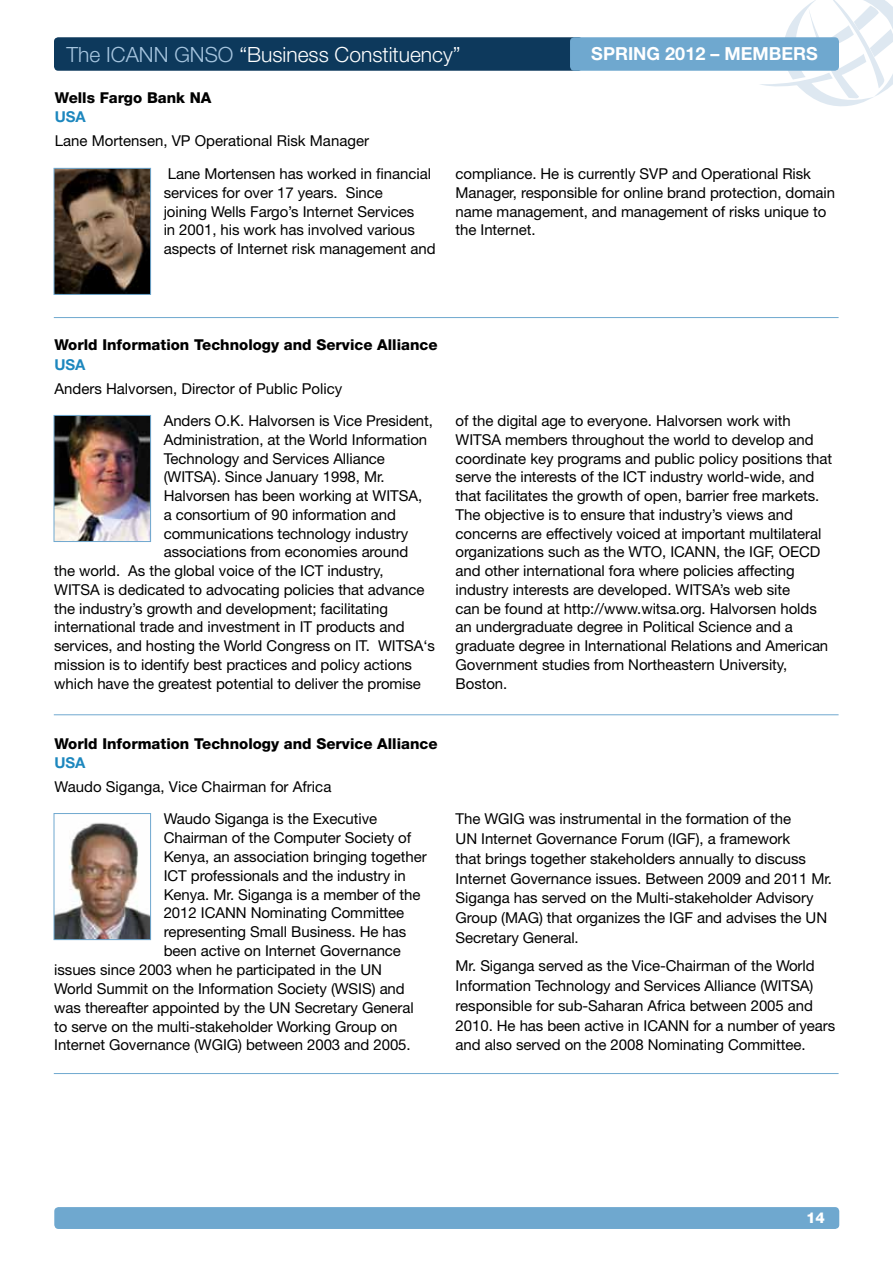
<style>
.page{position:relative;width:893px;height:1263px;background:#fff}
.page>*{position:absolute;margin:0;border:0;box-sizing:border-box;transform-origin:0 0}
.t1{font:300 21px "Helvetica Neue LT Std";color:#fff}
.t2{font:700 18px "Helvetica Neue LT Std";color:#fff}
.t3{font:15px/18.8px "Helvetica Neue LT Std";letter-spacing:-.005em;color:#000}
.t4{font:800 15px "Helvetica Neue LT Std";color:#000}
.t5{font:700 15px "Helvetica Neue LT Std";color:#1d87be}
.t6{font:800 15px "Helvetica Neue LT Std";color:#fff}
.s1{color:#a6c5df}
</style>
<div class="page">
<svg style="left:760px;top:0;width:133px;height:107px"></svg>
<div style="left:54px;top:37px;width:529px;height:34px;background:#0d395c;border-radius:4px"></div>
<div style="left:54px;top:1207px;width:785px;height:22px;background:#6fa8cf;border-radius:4px"></div>
<div style="left:570px;top:37px;width:269px;height:34px;background:#6fa8cf;border-radius:4px"></div>
<hr style="left:54px;top:317px;width:785px;height:1px;background:#6fa8cf">
<hr style="left:54px;top:714px;width:785px;height:1px;background:#6fa8cf">
<hr style="left:54px;top:1073px;width:785px;height:1px;background:#6fa8cf">
<img style="left:56px;top:170px;width:93px;height:123px">
<div style="left:54px;top:168px;width:97px;height:127px;border:1px solid #6fa8cf"></div>
<img style="left:56px;top:417px;width:93px;height:123px">
<div style="left:54px;top:415px;width:97px;height:127px;border:1px solid #6fa8cf"></div>
<img style="left:56px;top:822px;width:93px;height:116px">
<div style="left:54px;top:813px;width:97px;height:127px;border:1px solid #6fa8cf"></div>
<h1 class="t1" style="left:67px;top:42px;width:396px"><span class="s1">The ICANN GNSO</span> “Business Constituency”</h1>
<p class="t2" style="left:591px;top:43px;width:228px">SPRING 2012 – MEMBERS</p>
<p class="t4" style="left:55px;top:89px;width:158px">Wells Fargo Bank NA</p>
<p class="t5" style="left:55px;top:108px;width:33px">USA</p>
<p class="t3" style="left:168px;top:124px;width:265px;line-height:33px;text-indent:-113px">Lane Mortensen, VP Operational Risk Manager<br>Lane Mortensen has worked in financial</p>
<p class="t3" style="left:164px;top:183px;width:273px">services for over 17 years. Since<br>joining Wells Fargo’s Internet Services<br>in 2001, his work has involved various aspects of Internet risk management and</p>
<p class="t3" style="left:456px;top:164px;width:381px">compliance. He is currently SVP and Operational Risk Manager, responsible for online brand protection, domain name management, and management of risks unique to the Internet.</p>
<p class="t4" style="left:54px;top:336px;width:385px">World Information Technology and Service Alliance</p>
<p class="t5" style="left:54px;top:355px;width:33px">USA</p>
<p class="t3" style="left:54px;top:379px;width:290px">Anders Halvorsen, Director of Public Policy</p>
<p class="t3" style="left:164px;top:411px;width:271px">Anders O.K. Halvorsen is Vice President,</p>
<p class="t3" style="left:164px;top:430px;width:265px">Administration, at the World Information</p>
<p class="t3" style="left:164px;top:449px;width:223px">Technology and Services Alliance</p>
<p class="t3" style="left:164px;top:467px;width:223px">(WITSA). Since January 1998, Mr.</p>
<p class="t3" style="left:164px;top:486px;width:260px">Halvorsen has been working at WITSA,</p>
<p class="t3" style="left:164px;top:505px;width:234px">a consortium of 90 information and</p>
<p class="t3" style="left:164px;top:524px;width:246px">communications technology industry</p>
<p class="t3" style="left:164px;top:542px;width:246px">associations from economies around</p>
<p class="t3" style="left:54px;top:561px;width:331px">the world. As the global voice of the ICT industry,</p>
<p class="t3" style="left:54px;top:580px;width:372px">WITSA is dedicated to advocating policies that advance</p>
<p class="t3" style="left:54px;top:599px;width:335px">the industry’s growth and development; facilitating</p>
<p class="t3" style="left:54px;top:617px;width:352px">international trade and investment in IT products and</p>
<p class="t3" style="left:54px;top:636px;width:382px">services, and hosting the World Congress on IT. WITSA‘s</p>
<p class="t3" style="left:54px;top:655px;width:359px">mission is to identify best practices and policy actions</p>
<p class="t3" style="left:54px;top:674px;width:368px">which have the greatest potential to deliver the promise</p>
<p class="t4" style="left:54px;top:734px;width:385px">World Information Technology and Service Alliance</p>
<p class="t5" style="left:54px;top:753px;width:33px">USA</p>
<p class="t3" style="left:54px;top:777px;width:278px">Waudo Siganga, Vice Chairman for Africa</p>
<p class="t3" style="left:164px;top:809px;width:215px">Waudo Siganga is the Executive</p>
<p class="t3" style="left:164px;top:828px;width:249px">Chairman of the Computer Society of</p>
<p class="t3" style="left:164px;top:847px;width:265px">Kenya, an association bringing together</p>
<p class="t3" style="left:164px;top:866px;width:244px">ICT professionals and the industry in</p>
<p class="t3" style="left:164px;top:885px;width:258px">Kenya. Mr. Siganga is a member of the</p>
<p class="t3" style="left:164px;top:903px;width:242px">2012 ICANN Nominating Committee</p>
<p class="t3" style="left:164px;top:922px;width:244px">representing Small Business. He has</p>
<p class="t3" style="left:164px;top:941px;width:239px">been active on Internet Governance</p>
<p class="t3" style="left:54px;top:960px;width:329px">issues since 2003 when he participated in the UN</p>
<p class="t3" style="left:54px;top:979px;width:352px">World Summit on the Information Society (WSIS) and</p>
<p class="t3" style="left:54px;top:998px;width:361px">was thereafter appointed by the UN Secretary General</p>
<p class="t3" style="left:54px;top:1016px;width:345px">to serve on the multi-stakeholder Working Group on</p>
<p class="t3" style="left:54px;top:1035px;width:358px">Internet Governance (WGIG) between 2003 and 2005.</p>
<p class="t3" style="left:456px;top:411px;width:378px">of the digital age to everyone. Halvorsen work with WITSA members throughout the world to develop and coordinate key programs and public policy positions that serve the interests of the ICT industry world-wide, and that facilitates the growth of open, barrier free markets.<br>The objective is to ensure that industry’s views and concerns are effectively voiced at important multilateral organizations such as the WTO, ICANN, the IGF, OECD and other international fora where policies affecting industry interests are developed. WITSA’s web site<br>can be found at http://www.witsa.org. Halvorsen holds an undergraduate degree in Political Science and a graduate degree in International Relations and American Government studies from Northeastern University, Boston.</p>
<p class="t3" style="left:456px;top:809px;width:378px;line-height:19.8px">The WGIG was instrumental in the formation of the<br>UN Internet Governance Forum (IGF), a framework<br>that brings together stakeholders annually to discuss Internet Governance issues. Between 2009 and 2011 Mr.<br>Siganga has served on the Multi-stakeholder Advisory Group (MAG) that organizes the IGF and advises the UN Secretary General.</p>
<p class="t3" style="left:456px;top:956px;width:381px;line-height:19.8px">Mr. Siganga served as the Vice-Chairman of the World Information Technology and Services Alliance (WITSA) responsible for sub-Saharan Africa between 2005 and 2010. He has been active in ICANN for a number of years and also served on the 2008 Nominating Committee.</p>
<p class="t6" style="left:806px;top:1209px;width:20px">14</p>
</div>
